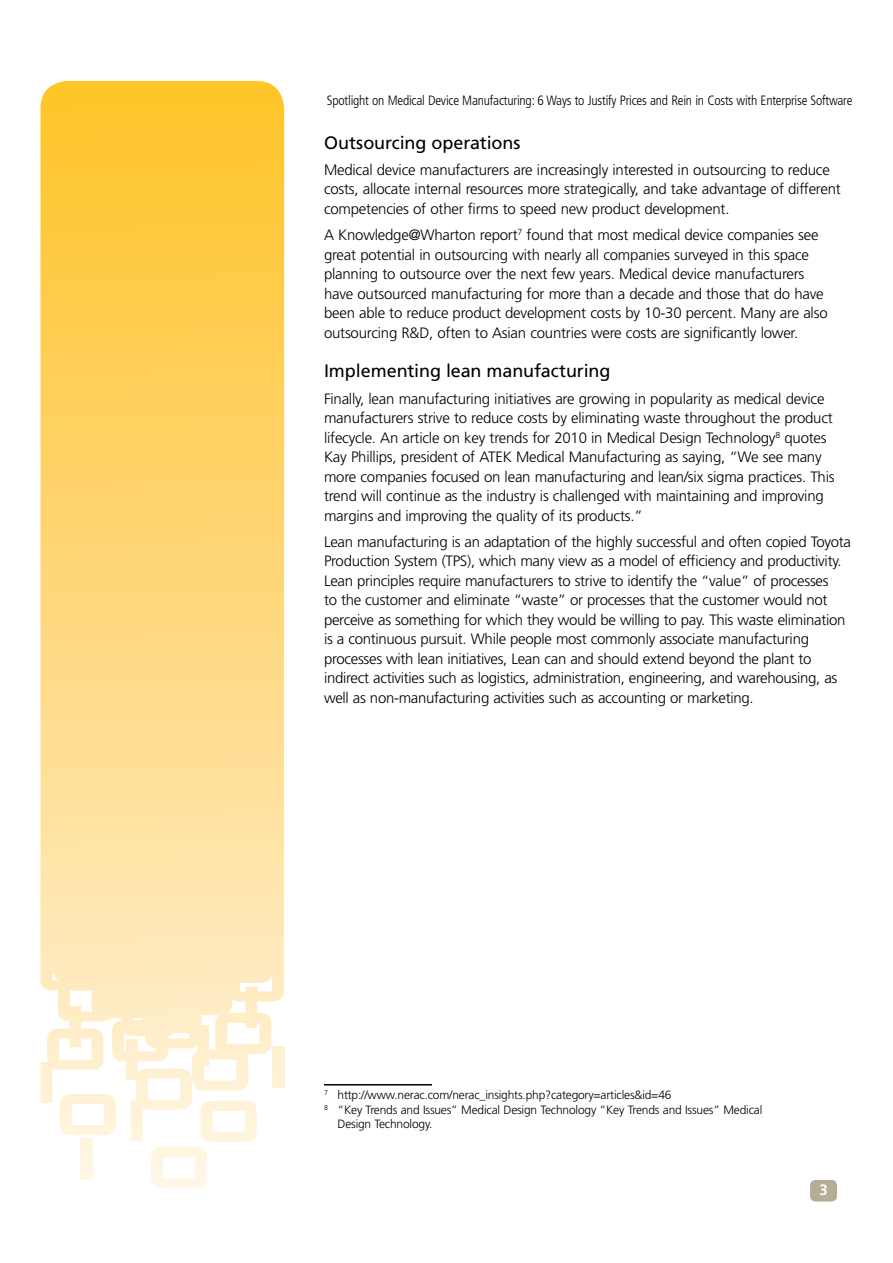
<style>
.page{position:relative;width:893px;height:1263px;background:#fff}
.page>*{position:absolute;margin:0;border:0;box-sizing:border-box;transform-origin:0 0}
.t1{font:18px "Frutiger LT Std";letter-spacing:-.005em;color:#000}
.t2{font:300 15px/19.5px "Frutiger LT Std";letter-spacing:-.015em;color:#000}
.t3{font:700 15px "Frutiger LT Std";color:#fff}
.t4{font:300 condensed 13.5px "Frutiger LT Std";letter-spacing:-.015em;color:#000}
.t5{font:300 12px "Frutiger LT Std";letter-spacing:-.015em;color:#000}
</style>
<div class="page">
<svg style="left:40px;top:81px;width:244px;height:1060px;background:#ffda80"></svg>
<div style="left:81px;top:1138px;width:11px;height:42px;background:#fff5e2"></div>
<svg style="left:151px;top:1101px;width:106px;height:87px"></svg>
<svg style="left:60px;top:1094px;width:56px;height:41px"></svg>
<div style="left:272px;top:1047px;width:12px;height:41px;background:#fff1d3"></div>
<div style="left:810px;top:1180px;width:27px;height:21px;background:#b5ad98;border-radius:5px"></div>
<hr style="left:324px;top:1084px;width:108px;height:1px;background:#000">
<p class="t4" style="left:327px;top:92px;width:527px">Spotlight on Medical Device Manufacturing: 6 Ways to Justify Prices and Rein in Costs with Enterprise Software</p>
<p class="t1" style="left:324px;top:132px;width:198px">Outsourcing operations</p>
<p class="t2" style="left:324px;top:160px;width:518px">Medical device manufacturers are increasingly interested in outsourcing to reduce costs, allocate internal resources more strategically, and take advantage of different competencies of other firms to speed new product development.</p>
<p class="t2" style="left:324px;top:225px;width:505px">A Knowledge@Wharton report<sup>7</sup> found that most medical device companies see great potential in outsourcing with nearly all companies surveyed in this space planning to outsource over the next few years. Medical device manufacturers have outsourced manufacturing for more than a decade and those that do have been able to reduce product development costs by 10-30 percent. Many are also outsourcing R&amp;D, often to Asian countries were costs are significantly lower.</p>
<p class="t1" style="left:324px;top:360px;width:288px">Implementing lean manufacturing</p>
<p class="t2" style="left:324px;top:389px;width:512px">Finally, lean manufacturing initiatives are growing in popularity as medical device manufacturers strive to reduce costs by eliminating waste throughout the product lifecycle. An article on key trends for 2010 in Medical Design Technology<sup>8</sup> quotes Kay Phillips, president of ATEK Medical Manufacturing as saying, “We see many more companies focused on lean manufacturing and lean/six sigma practices. This trend will continue as the industry is challenged with maintaining and improving margins and improving the quality of its products.”</p>
<p class="t2" style="left:324px;top:532px;width:528px">Lean manufacturing is an adaptation of the highly successful and often copied Toyota Production System (TPS), which many view as a model of efficiency and productivity.<br>Lean principles require manufacturers to strive to identify the “value” of processes<br>to the customer and eliminate “waste” or processes that the customer would not perceive as something for which they would be willing to pay. This waste elimination is a continuous pursuit. While people most commonly associate manufacturing processes with lean initiatives, Lean can and should extend beyond the plant to indirect activities such as logistics, administration, engineering, and warehousing, as well as non-manufacturing activities such as accounting or marketing.</p>
<p class="t5" style="left:324px;top:1088px;width:349px"><sup>7</sup> http://www.nerac.com/nerac_insights.php?category=articles&amp;id=46</p>
<p class="t5" style="left:324px;top:1103px;width:440px"><sup>8</sup> “Key Trends and Issues” Medical Design Technology “Key Trends and Issues” Medical</p>
<p class="t5" style="left:338px;top:1117px;width:96px">Design Technology.</p>
<p class="t3" style="left:819px;top:1181px;width:10px">3</p>
</div>
